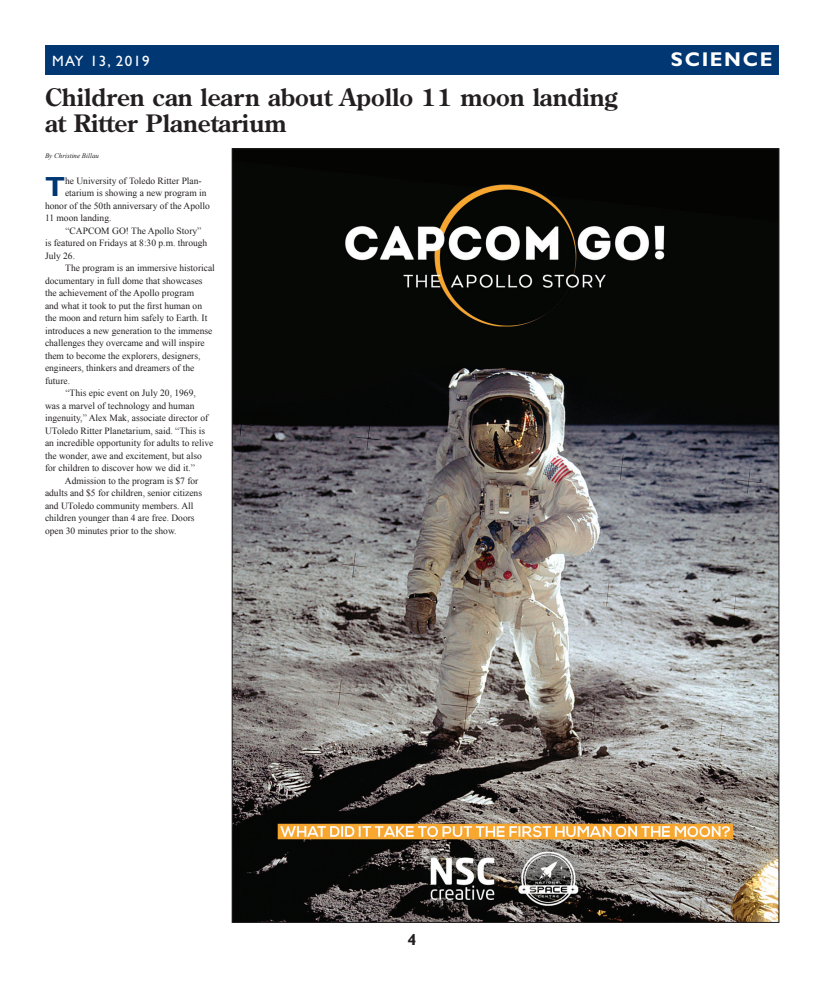
<style>
.page{position:relative;width:824px;height:990px;background:#fff}
.page>*{position:absolute;margin:0;border:0;box-sizing:border-box;transform-origin:0 0}
.Drop_Cap_2_Paragraph{font:700 27.8px "Gill Sans Std";color:#013874}
.Heading_24pt{font:700 24px/26px "Century Old Style Std";color:#231f20}
.t1{font:700 20px "Gill Sans Std";letter-spacing:.08em;color:#fff}
.t2{font:700 16px "Gill Sans Std";color:#231f20}
.t3{font:15px "Gill Sans Std";letter-spacing:.08em;color:#fff}
.Body_Text{font:9.5px/12.5px "Times New Roman";color:#231f20}
.Drop_Cap_2_Paragraph-2{font:9.5px "Times New Roman";color:#231f20}
.By_line{font:italic 7px "Times New Roman";color:#231f20}
</style>
<div class="page">
<div style="left:45px;top:45px;width:734px;height:30px;background:#013874"></div>
<img style="left:234px;top:150px;width:543px;height:771px">
<p class="t3" style="left:52px;top:52px;width:99px">MAY 13, 2019</p>
<p class="t1" style="left:671px;top:47px;width:103px">SCIENCE</p>
<p class="Heading_24pt" style="left:45px;top:83px;width:573px">Children can learn about Apollo 11 moon landing at Ritter Planetarium</p>
<p class="By_line" style="left:45px;top:150px;width:56px">By Christine Billau</p>
<p class="Drop_Cap_2_Paragraph" style="left:45px;top:170px;width:22px">T</p>
<p class="Drop_Cap_2_Paragraph-2" style="left:65px;top:174px;width:138px">he University of Toledo Ritter Plan-</p>
<p class="Drop_Cap_2_Paragraph-2" style="left:65px;top:186px;width:143px">etarium is showing a new program in</p>
<p class="Drop_Cap_2_Paragraph-2" style="left:45px;top:199px;width:166px">honor of the 50th anniversary of the Apollo</p>
<p class="Drop_Cap_2_Paragraph-2" style="left:45px;top:211px;width:68px">11 moon landing.</p>
<p class="Body_Text" style="left:45px;top:224px;width:164px;text-indent:20px">“CAPCOM GO! The Apollo Story” is featured on Fridays at 8:30 p.m. through<br>July 26.</p>
<p class="Body_Text" style="left:45px;top:261px;width:171px;text-indent:20px">The program is an immersive historical documentary in full dome that showcases the achievement of the Apollo program<br>and what it took to put the first human on the moon and return him safely to Earth. It introduces a new generation to the immense challenges they overcame and will inspire them to become the explorers, designers, engineers, thinkers and dreamers of the future.</p>
<p class="Body_Text" style="left:45px;top:386px;width:170px;text-indent:20px">“This epic event on July 20, 1969,<br>was a marvel of technology and human ingenuity,” Alex Mak, associate director of UToledo Ritter Planetarium, said. “This is an incredible opportunity for adults to relive the wonder, awe and excitement, but also for children to discover how we did it.”</p>
<p class="Body_Text" style="left:45px;top:474px;width:158px;text-indent:20px">Admission to the program is $7 for adults and $5 for children, senior citizens and UToledo community members. All children younger than 4 are free. Doors open 30 minutes prior to the show.</p>
<p class="t2" style="left:407px;top:930px;width:10px">4</p>
</div>
